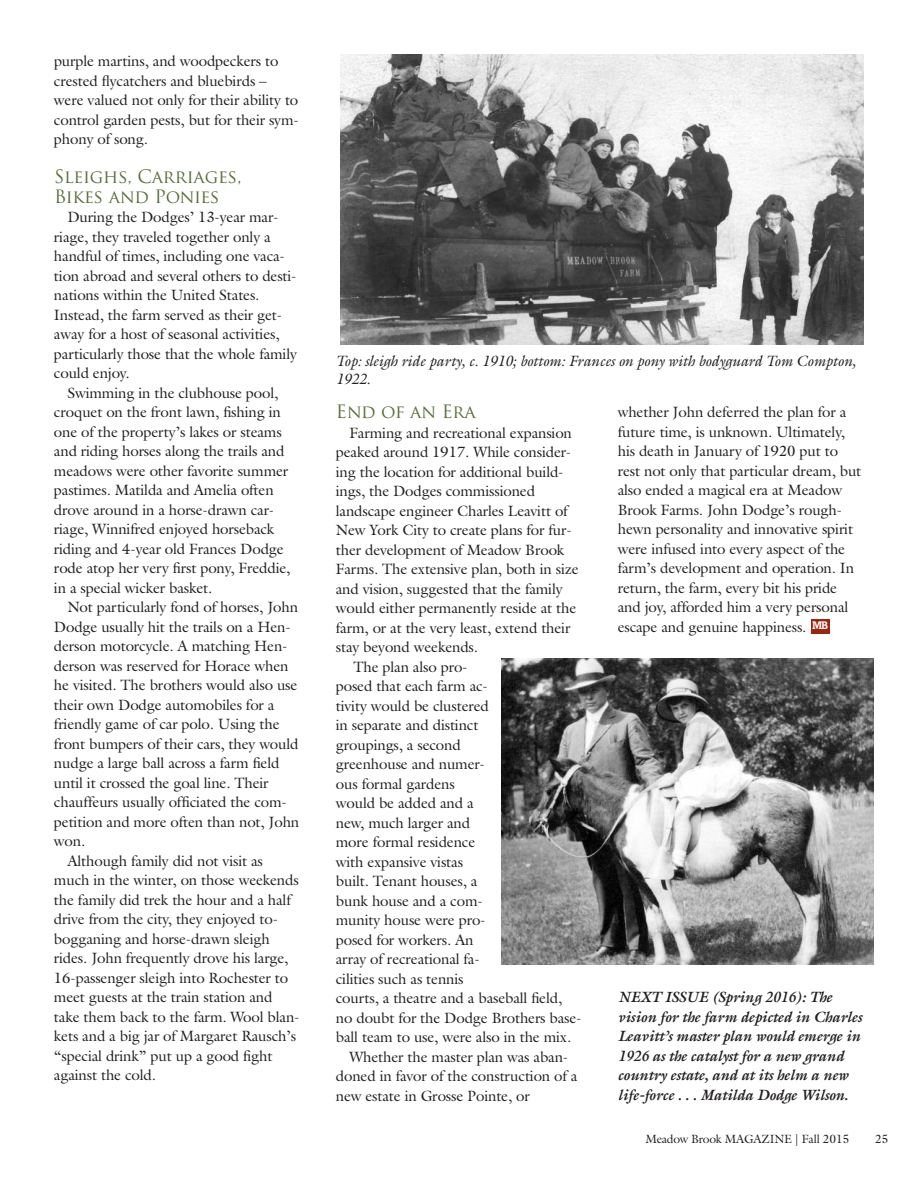
<style>
.page{position:relative;width:918px;height:1188px;background:#fff}
.page>*{position:absolute;margin:0;border:0;box-sizing:border-box;transform-origin:0 0}
.t1{font:18px/19.5px "Trajan Pro";letter-spacing:-.01em;color:#596e39}
.t2{font:15px/19.5px "Galliard Std";letter-spacing:-.01em;color:#231f20}
.t3{font:italic 700 15px/19.5px "Galliard Std";letter-spacing:-.01em;color:#231f20}
.t4{font:italic 15px/18px "Galliard Std";letter-spacing:-.01em;color:#231f20}
.t5{font:12px "Galliard Std";letter-spacing:-.01em;color:#231f20}
.t6{font:700 10.95px "Amasis";color:#fff}
</style>
<div class="page">
<img style="left:341px;top:54px;width:523px;height:290px">
<img style="left:502px;top:658px;width:372px;height:306px">
<div style="left:811px;top:619px;width:18px;height:15px;background:#9e240d"></div>
<p class="t2" style="left:54px;top:51px;width:246px">purple martins, and woodpeckers to crested flycatchers and bluebirds – were valued not only for their ability to control garden pests, but for their sym&shy;phony of song.</p>
<p class="t1" style="left:54px;top:169px;width:189px">Sleighs, Carriages,<br>Bikes and Ponies</p>
<p class="t2" style="left:54px;top:207px;width:245px;text-indent:14px">During the Dodges’ 13-year mar&shy;riage, they traveled together only a handful of times, including one vaca&shy;tion abroad and several others to desti&shy;nations within the United States.<br>Instead, the farm served as their get&shy;away for a host of seasonal activities, particularly those that the whole family could enjoy.</p>
<p class="t2" style="left:54px;top:383px;width:238px;text-indent:14px">Swimming in the clubhouse pool, croquet on the front lawn, fishing in one of the property’s lakes or steams and riding horses along the trails and meadows were other favorite summer pastimes. Matilda and Amelia often drove around in a horse-drawn car&shy;riage, Winnifred enjoyed horseback riding and 4-year old Frances Dodge rode atop her very first pony, Freddie, in a special wicker basket.</p>
<p class="t2" style="left:67px;top:597px;width:232px">Not particularly fond of horses, John</p>
<p class="t2" style="left:54px;top:617px;width:238px">Dodge usually hit the trails on a Hen-</p>
<p class="t2" style="left:54px;top:636px;width:235px">derson motorcycle. A matching Hen-</p>
<p class="t2" style="left:54px;top:656px;width:236px">derson was reserved for Horace when</p>
<p class="t2" style="left:54px;top:675px;width:245px">he visited. The brothers would also use</p>
<p class="t2" style="left:54px;top:695px;width:222px">their own Dodge automobiles for a</p>
<p class="t2" style="left:54px;top:714px;width:227px">friendly game of car polo. Using the</p>
<p class="t2" style="left:54px;top:734px;width:246px">front bumpers of their cars, they would</p>
<p class="t2" style="left:54px;top:753px;width:227px">nudge a large ball across a farm field</p>
<p class="t2" style="left:54px;top:773px;width:216px">until it crossed the goal line. Their</p>
<p class="t2" style="left:54px;top:792px;width:235px">chauffeurs usually officiated the com-</p>
<p class="t2" style="left:54px;top:812px;width:247px">petition and more often than not, John</p>
<p class="t2" style="left:54px;top:831px;width:33px">won.</p>
<p class="t2" style="left:67px;top:851px;width:197px">Although family did not visit as</p>
<p class="t2" style="left:54px;top:870px;width:246px">much in the winter, on those weekends</p>
<p class="t2" style="left:54px;top:890px;width:238px">the family did trek the hour and a half</p>
<p class="t2" style="left:54px;top:909px;width:226px">drive from the city, they enjoyed to-</p>
<p class="t2" style="left:54px;top:929px;width:217px">bogganing and horse-drawn sleigh</p>
<p class="t2" style="left:54px;top:948px;width:236px">rides. John frequently drove his large,</p>
<p class="t2" style="left:54px;top:968px;width:236px">16-passenger sleigh into Rochester to</p>
<p class="t2" style="left:54px;top:987px;width:220px">meet guests at the train station and</p>
<p class="t2" style="left:54px;top:1007px;width:247px">take them back to the farm. Wool blan-</p>
<p class="t2" style="left:54px;top:1026px;width:244px">kets and a big jar of Margaret Rausch’s</p>
<p class="t2" style="left:54px;top:1046px;width:220px">“special drink” put up a good fight</p>
<p class="t2" style="left:54px;top:1065px;width:104px">against the cold.</p>
<p class="t4" style="left:336px;top:352px;width:522px">Top: sleigh ride party, c. 1910; bottom: Frances on pony with bodyguard Tom Compton,<br>1922.</p>
<p class="t1" style="left:336px;top:404px;width:141px">End of an Era</p>
<p class="t2" style="left:349px;top:423px;width:224px">Farming and recreational expansion</p>
<p class="t2" style="left:336px;top:442px;width:237px">peaked around 1917. While consider-</p>
<p class="t2" style="left:336px;top:462px;width:229px">ing the location for additional build-</p>
<p class="t2" style="left:336px;top:481px;width:201px">ings, the Dodges commissioned</p>
<p class="t2" style="left:336px;top:501px;width:233px">landscape engineer Charles Leavitt of</p>
<p class="t2" style="left:336px;top:520px;width:237px">New York City to create plans for fur-</p>
<p class="t2" style="left:336px;top:540px;width:230px">ther development of Meadow Brook</p>
<p class="t2" style="left:336px;top:559px;width:244px">Farms. The extensive plan, both in size</p>
<p class="t2" style="left:336px;top:579px;width:228px">and vision, suggested that the family</p>
<p class="t2" style="left:336px;top:598px;width:242px">would either permanently reside at the</p>
<p class="t2" style="left:336px;top:618px;width:236px">farm, or at the very least, extend their</p>
<p class="t2" style="left:336px;top:637px;width:144px">stay beyond weekends.</p>
<p class="t2" style="left:353px;top:657px;width:116px">The plan also pro-</p>
<p class="t2" style="left:336px;top:676px;width:154px">posed that each farm ac-</p>
<p class="t2" style="left:336px;top:696px;width:155px">tivity would be clustered</p>
<p class="t2" style="left:336px;top:715px;width:144px">in separate and distinct</p>
<p class="t2" style="left:336px;top:735px;width:126px">groupings, a second</p>
<p class="t2" style="left:336px;top:754px;width:150px">greenhouse and numer-</p>
<p class="t2" style="left:336px;top:774px;width:120px">ous formal gardens</p>
<p class="t2" style="left:336px;top:793px;width:139px">would be added and a</p>
<p class="t2" style="left:336px;top:813px;width:136px">new, much larger and</p>
<p class="t2" style="left:336px;top:832px;width:141px">more formal residence</p>
<p class="t2" style="left:336px;top:852px;width:129px">with expansive vistas</p>
<p class="t2" style="left:336px;top:871px;width:143px">built. Tenant houses, a</p>
<p class="t2" style="left:336px;top:891px;width:149px">bunk house and a com-</p>
<p class="t2" style="left:336px;top:910px;width:151px">munity house were pro-</p>
<p class="t2" style="left:336px;top:930px;width:139px">posed for workers. An</p>
<p class="t2" style="left:336px;top:949px;width:145px">array of recreational fa-</p>
<p class="t2" style="left:336px;top:969px;width:129px">cilities such as tennis</p>
<p class="t2" style="left:336px;top:988px;width:228px">courts, a theatre and a baseball field,</p>
<p class="t2" style="left:336px;top:1008px;width:247px">no doubt for the Dodge Brothers base-</p>
<p class="t2" style="left:336px;top:1027px;width:237px">ball team to use, were also in the mix.</p>
<p class="t2" style="left:349px;top:1047px;width:221px">Whether the master plan was aban-</p>
<p class="t2" style="left:336px;top:1066px;width:243px">doned in favor of the construction of a</p>
<p class="t2" style="left:336px;top:1086px;width:195px">new estate in Grosse Pointe, or</p>
<p class="t2" style="left:618px;top:402px;width:245px">whether John deferred the plan for a future time, is unknown. Ultimately, his death in January of 1920 put to rest not only that particular dream, but also ended a magical era at Meadow Brook Farms. John Dodge’s rough&shy;hewn personality and innovative spirit were infused into every aspect of the farm’s development and operation. In return, the farm, every bit his pride and joy, afforded him a very personal escape and genuine happiness.</p>
<p class="t6" style="left:812px;top:619px;width:18px">MB</p>
<p class="t3" style="left:618px;top:987px;width:246px">NEXT ISSUE (Spring 2016): The vision for the farm depicted in Charles Leavitt’s master plan would emerge in 1926 as the catalyst for a new grand country estate, and at its helm a new life-force . . . Matilda Dodge Wilson.</p>
<p class="t5" style="left:646px;top:1131px;width:205px">Meadow Brook MAGAZINE | Fall 2015</p>
<p class="t5" style="left:875px;top:1131px;width:15px">25</p>
</div>
